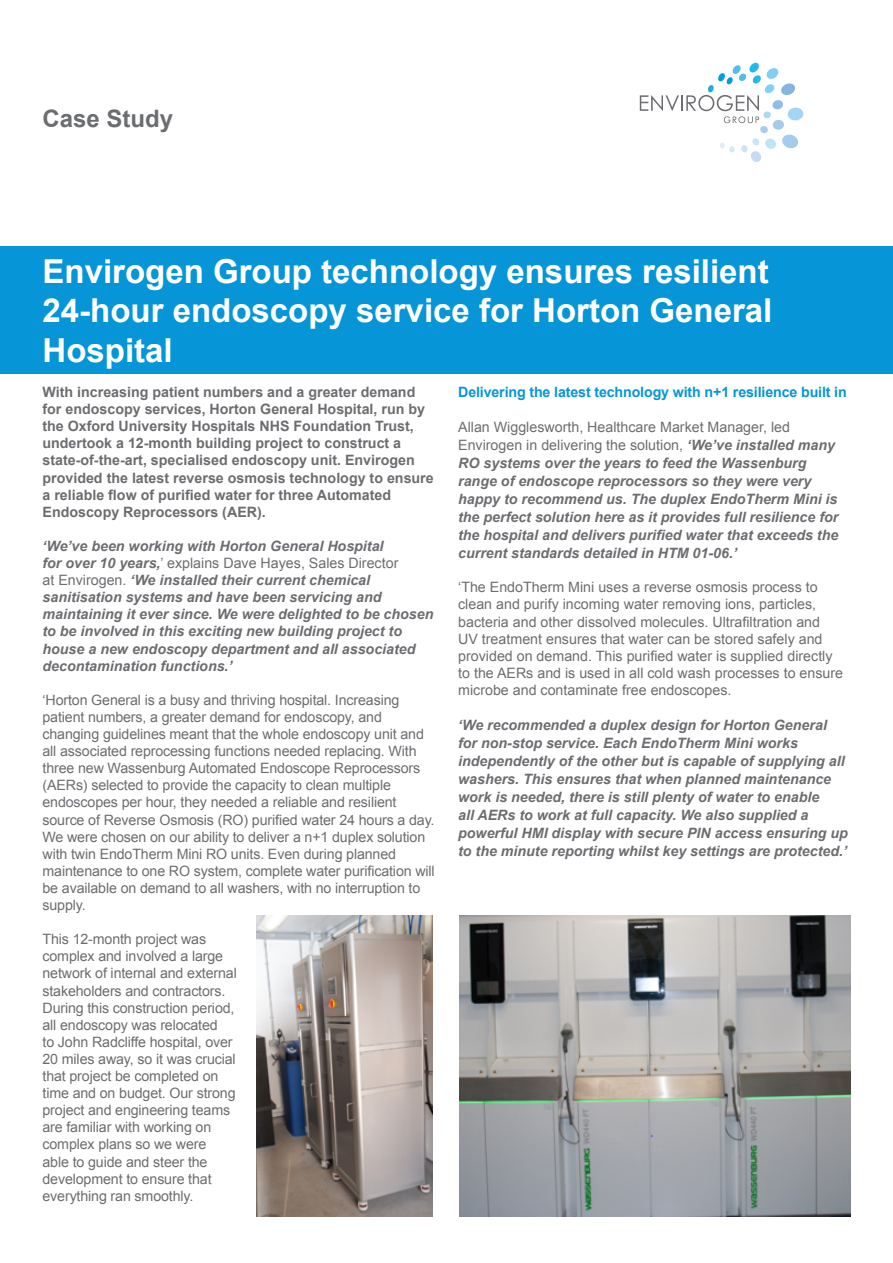
<style>
.page{position:relative;width:893px;height:1263px;background:#fff}
.page>*{position:absolute;margin:0;border:0;box-sizing:border-box;transform-origin:0 0}
.Heading{font:700 33px/39.6px "Arial";color:#fff;text-align:justify}
.Case_Study_heading{font:700 24px "Arial";color:#6c6d70}
.Body_copy{font:14.25px/17.1px "Arial";letter-spacing:-.01em;color:#6c6d70}
.Body_copy-2{font:italic 700 14.25px/18px "Arial";color:#6c6d70}
.Bold_copy__intro{font:700 14.25px/17.1px "Arial";color:#6c6d70}
.Sub_heading{font:700 14.25px "Arial";letter-spacing:-.01em;color:#0696d7}
.s1{font-weight:400;font-style:normal}
</style>
<div class="page">
<div style="left:0;top:247px;width:893px;height:127px;background:#0696d7"></div>
<div style="left:787px;top:107px;width:16px;height:14px;background:#a4d6f3;border-radius:50%"></div>
<svg style="left:640px;top:62px;width:159px;height:100px"></svg>
<img style="left:459px;top:915px;width:391px;height:301px">
<img style="left:256px;top:915px;width:176px;height:301px">
<p class="Case_Study_heading" style="left:43px;top:103px;width:132px">Case Study</p>
<p class="Heading" style="left:43px;top:252px;width:731px">Envirogen Group technology ensures resilient 24-hour endoscopy service for Horton General Hospital</p>
<p class="Bold_copy__intro" style="left:43px;top:384px;width:393px">With increasing patient numbers and a greater demand for endoscopy services, Horton General Hospital, run by the Oxford University Hospitals NHS Foundation Trust, undertook a 12-month building project to construct a state-of-the-art, specialised endoscopy unit. Envirogen provided the latest reverse osmosis technology to ensure a reliable flow of purified water for three Automated Endoscopy Reprocessors (AER).</p>
<p class="Body_copy-2" style="left:43px;top:538px;width:392px;line-height:17.1px">‘We’ve been working with Horton General Hospital<br>for over 10 years,<span class="s1">’ explains Dave Hayes, Sales Director<br>at Envirogen.</span> ‘We installed their current chemical sanitisation systems and have been servicing and maintaining it ever since. We were delighted to be chosen to be involved in this exciting new building project to house a new endoscopy department and all associated decontamination functions.’</p>
<p class="Body_copy" style="left:43px;top:691px;width:394px">‘Horton General is a busy and thriving hospital. Increasing patient numbers, a greater demand for endoscopy, and changing guidelines meant that the whole endoscopy unit and all associated reprocessing functions needed replacing. With three new Wassenburg Automated Endoscope Reprocessors (AERs) selected to provide the capacity to clean multiple endoscopes per hour, they needed a reliable and resilient source of Reverse Osmosis (RO) purified water 24 hours a day.<br>We were chosen on our ability to deliver a n+1 duplex solution with twin EndoTherm Mini RO units. Even during planned maintenance to one RO system, complete water purification will be available on demand to all washers, with no interruption to supply.</p>
<p class="Body_copy" style="left:43px;top:931px;width:196px">This 12-month project was complex and involved a large network of internal and external stakeholders and contractors.<br>During this construction period, all endoscopy was relocated<br>to John Radcliffe hospital, over<br>20 miles away, so it was crucial that project be completed on time and on budget. Our strong project and engineering teams are familiar with working on complex plans so we were<br>able to guide and steer the development to ensure that everything ran smoothly.</p>
<p class="Sub_heading" style="left:458px;top:383px;width:390px">Delivering the latest technology with n+1 resilience built in</p>
<p class="Body_copy-2" style="left:458px;top:419px;width:382px"><span class="s1">Allan Wigglesworth, Healthcare Market Manager, led Envirogen in delivering the solution,</span> ‘We’ve installed many RO systems over the years to feed the Wassenburg range of endoscope reprocessors so they were very happy to recommend us. The duplex EndoTherm Mini is the perfect solution here as it provides full resilience for the hospital and delivers purified water that exceeds the current standards detailed in HTM 01-06.’</p>
<p class="Body_copy" style="left:458px;top:579px;width:386px">‘The EndoTherm Mini uses a reverse osmosis process to clean and purify incoming water removing ions, particles, bacteria and other dissolved molecules. Ultrafiltration and UV treatment ensures that water can be stored safely and provided on demand. This purified water is supplied directly to the AERs and is used in all cold wash processes to ensure microbe and contaminate free endoscopes.</p>
<p class="Body_copy-2" style="left:458px;top:717px;width:391px">‘We recommended a duplex design for Horton General for non-stop service. Each EndoTherm Mini works independently of the other but is capable of supplying all washers. This ensures that when planned maintenance work is needed, there is still plenty of water to enable<br>all AERs to work at full capacity. We also supplied a powerful HMI display with secure PIN access ensuring up to the minute reporting whilst key settings are protected.’</p>
</div>
